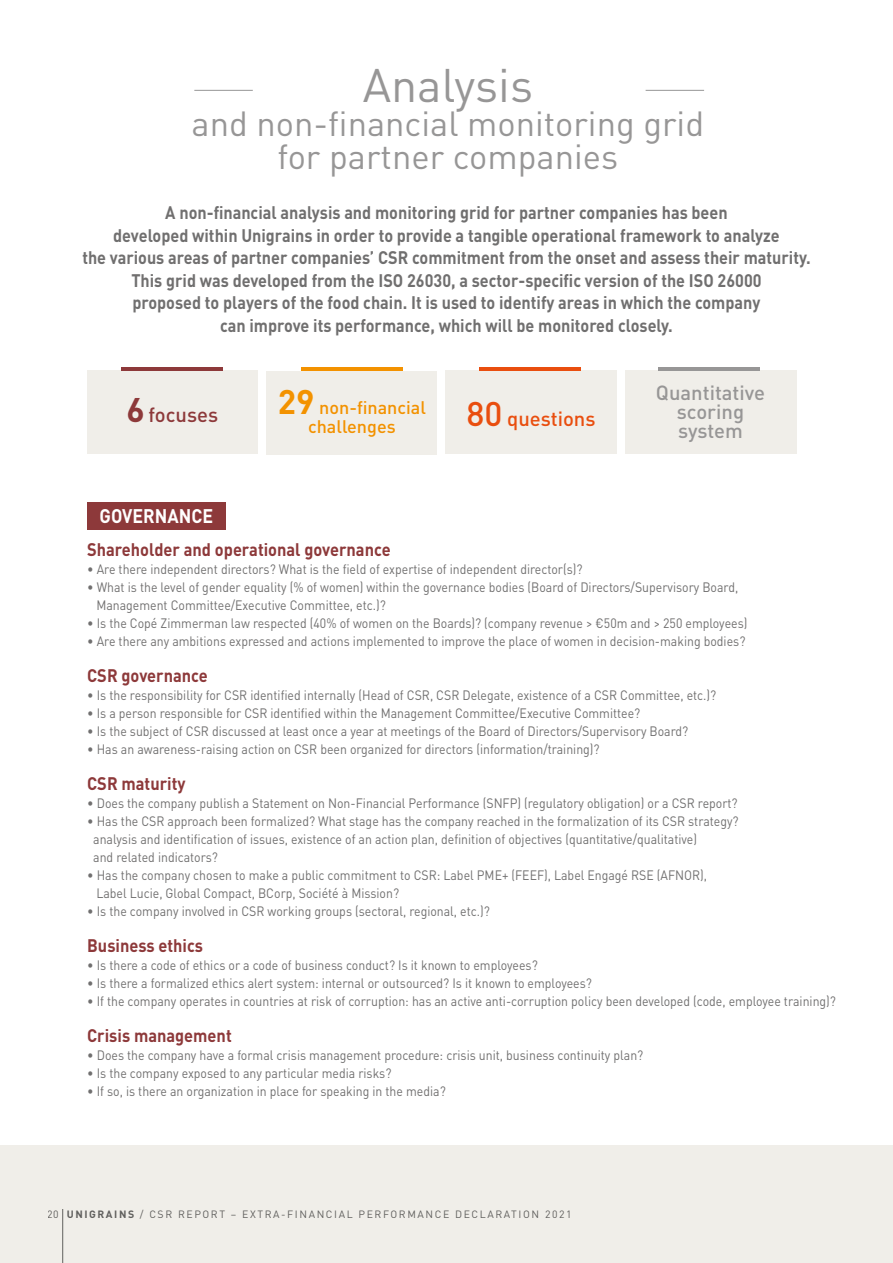
<style>
.page{position:relative;width:893px;height:1263px;background:#fff}
.page>*{position:absolute;margin:0;border:0;box-sizing:border-box;transform-origin:0 0}
.t1{font:46.5px "DIN";color:#979696}
.t2{font:34.5px/33px "DIN";color:#979696;text-align:center}
.t3{font:500 20.25px/18.9px "DIN";color:#979696;text-align:center}
.t4{font:500 20.25px "DIN";color:#e94e0f}
.t5{font:500 20.25px "DIN";color:#8d393a}
.t6{font:700 19.5px "DIN";color:#fff;scale:.91 1}
.t7{font:700 18px/22.5px "DIN";color:#706f6f;text-align:center;scale:.9 1}
.t8{font:700 18px "DIN";color:#8d393a;scale:.91 1}
.t9{font:500 18px/18.9px "DIN";color:#f39200;text-align:center}
.t10{font:13.5px/18px "DIN";color:#706f6f;scale:.91 1}
.t11{font:10.5px "DIN";letter-spacing:.15em;color:#000}
.s1{font-weight:700;font-size:33.75px}
.s2{font-size:33.75px}
.s3{font-weight:700}
</style>
<div class="page">
<div style="left:0;top:1145px;width:893px;height:118px;background:#f0eee9"></div>
<hr style="left:194px;top:90px;width:59px;height:1px;background:#979696">
<hr style="left:646px;top:90px;width:58px;height:1px;background:#979696">
<hr style="left:62px;top:1209px;width:1px;height:54px;background:#000">
<div style="left:87px;top:371px;width:171px;height:83px;background:#f0eee9"></div>
<hr style="left:121px;top:367px;width:102px;height:4px;background:#8d393a">
<div style="left:446px;top:371px;width:171px;height:83px;background:#f0eee9"></div>
<hr style="left:479px;top:367px;width:102px;height:4px;background:#e94e0f">
<div style="left:625px;top:371px;width:172px;height:83px;background:#f0eee9"></div>
<hr style="left:658px;top:367px;width:102px;height:4px;background:#979696">
<div style="left:267px;top:371px;width:170px;height:83px;background:#f0eee9"></div>
<hr style="left:301px;top:367px;width:102px;height:4px;background:#f39200">
<div style="left:87px;top:502px;width:138px;height:27px;background:#8d393a"></div>
<h1 class="t1" style="left:363px;top:56px;width:172px">Analysis</h1>
<h2 class="t2" style="left:192px;top:107px;width:514px">and non-financial monitoring grid for partner companies</h2>
<p class="t7" style="left:82px;top:201px;width:811px">A non-financial analysis and monitoring grid for partner companies has been<br>developed within Unigrains in order to provide a tangible operational framework to analyze<br>the various areas of partner companies’ CSR commitment from the onset and assess their maturity.<br>This grid was developed from the ISO 26030, a sector-specific version of the ISO 26000<br>proposed to players of the food chain. It is used to identify areas in which the company<br>can improve its performance, which will be monitored closely.</p>
<h3 class="t9" style="left:278px;top:398px;width:150px"><span class="s1">29</span> non-financial challenges</h3>
<h3 class="t5" style="left:127px;top:401px;width:93px"><span class="s1">6</span> focuses</h3>
<h3 class="t4" style="left:466px;top:406px;width:131px"><span class="s2">80</span> questions</h3>
<h3 class="t3" style="left:656px;top:382px;width:111px">Quantitative scoring system</h3>
<h3 class="t6" style="left:100px;top:503px;width:126px">GOVERNANCE</h3>
<h3 class="t8" style="left:87px;top:538px;width:335px">Shareholder and operational governance</h3>
<p class="t10" style="left:87px;top:560px;width:546px">• Are there independent directors? What is the field of expertise of independent director(s)?</p>
<p class="t10" style="left:96px;top:578px;width:707px;text-indent:-9px">• What is the level of gender equality (% of women) within the governance bodies (Board of Directors/Supervisory Board,<br>Management Committee/Executive Committee, etc.)?</p>
<p class="t10" style="left:87px;top:614px;width:727px">• Is the Copé Zimmerman law respected (40% of women on the Boards)? (company revenue &gt; €50m and &gt; 250 employees)</p>
<p class="t10" style="left:87px;top:632px;width:725px">• Are there any ambitions expressed and actions implemented to improve the place of women in decision-making bodies?</p>
<h3 class="t8" style="left:87px;top:664px;width:134px">CSR governance</h3>
<p class="t10" style="left:87px;top:686px;width:693px">• Is the responsibility for CSR identified internally (Head of CSR, CSR Delegate, existence of a CSR Committee, etc.)?</p>
<p class="t10" style="left:87px;top:704px;width:609px">• Is a person responsible for CSR identified within the Management Committee/Executive Committee?</p>
<p class="t10" style="left:87px;top:722px;width:662px">• Is the subject of CSR discussed at least once a year at meetings of the Board of Directors/Supervisory Board?</p>
<p class="t10" style="left:87px;top:740px;width:565px">• Has an awareness-raising action on CSR been organized for directors (information/training)?</p>
<h3 class="t8" style="left:87px;top:772px;width:110px">CSR maturity</h3>
<p class="t10" style="left:87px;top:794px;width:716px">• Does the company publish a Statement on Non-Financial Performance (SNFP) (regulatory obligation) or a CSR report?</p>
<p class="t10" style="left:93px;top:812px;width:711px;text-indent:-6px">• Has the CSR approach been formalized? What stage has the company reached in the formalization of its CSR strategy? analysis and identification of issues, existence of an action plan, definition of objectives (quantitative/qualitative)<br>and related indicators?</p>
<p class="t10" style="left:96px;top:866px;width:673px;text-indent:-9px">• Has the company chosen to make a public commitment to CSR: Label PME+ (FEEF), Label Engagé RSE (AFNOR),<br>Label Lucie, Global Compact, BCorp, Société à Mission?</p>
<p class="t10" style="left:87px;top:902px;width:444px">• Is the company involved in CSR working groups (sectoral, regional, etc.)?</p>
<h3 class="t8" style="left:87px;top:934px;width:129px">Business ethics</h3>
<p class="t10" style="left:87px;top:956px;width:497px">• Is there a code of ethics or a code of business conduct? Is it known to employees?</p>
<p class="t10" style="left:87px;top:974px;width:556px">• Is there a formalized ethics alert system: internal or outsourced? Is it known to employees?</p>
<p class="t10" style="left:87px;top:992px;width:824px">• If the company operates in countries at risk of corruption: has an active anti-corruption policy been developed (code, employee training)?</p>
<h3 class="t8" style="left:87px;top:1024px;width:160px">Crisis management</h3>
<p class="t10" style="left:87px;top:1046px;width:613px">• Does the company have a formal crisis management procedure: crisis unit, business continuity plan?</p>
<p class="t10" style="left:87px;top:1064px;width:336px">• Is the company exposed to any particular media risks?</p>
<p class="t10" style="left:87px;top:1082px;width:396px">• If so, is there an organization in place for speaking in the media?</p>
<p class="t11" style="left:48px;top:1207px;width:525px">20 <span class="s3">UNIGRAINS</span> / CSR REPORT – EXTRA-FINANCIAL PERFORMANCE DECLARATION 2021</p>
</div>
